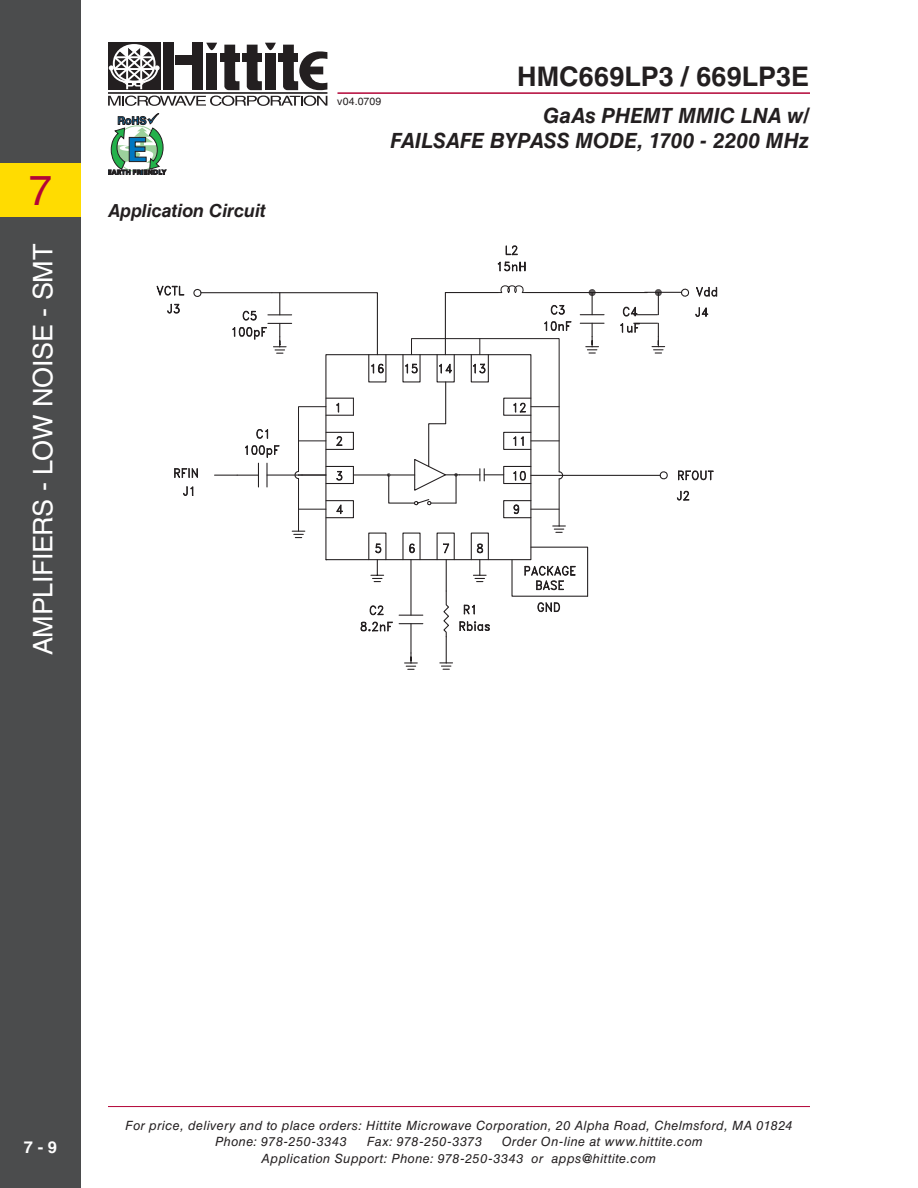
<style>
.page{position:relative;width:918px;height:1188px;background:#fff}
.page>*{position:absolute;margin:0;border:0;box-sizing:border-box;transform-origin:0 0}
.t1{font:42px "Helvetica LT Std";color:#b30437}
.t2{font:27px "Helvetica LT Std";letter-spacing:-.015em;color:#fff}
.t3{font:700 27px "Helvetica LT Std";letter-spacing:.005em;color:#231f20}
.t4{font:italic 700 21px/25.2px "Helvetica LT Std";color:#231f20;text-align:right}
.t5{font:italic 700 18px "Helvetica LT Std";letter-spacing:-.005em;color:#231f20}
.t6{font:700 16.5px "Helvetica LT Std";color:#fff}
.t7{font:italic 12.75px/16.5px "Helvetica LT Std";letter-spacing:.035em;color:#231f20}
.t8{font:10.5px "Helvetica LT Std";letter-spacing:.025em;color:#231f20}
</style>
<div class="page">
<hr style="left:108px;top:1106px;width:702px;height:1px;background:#b30437">
<hr style="left:338px;top:92px;width:472px;height:2px;background:#b30437">
<div style="left:108px;top:43px;width:52px;height:47px;background:#231f20"></div>
<hr style="left:126px;top:46px;width:2px;height:43px;background:#fff">
<hr style="left:140px;top:46px;width:2px;height:43px;background:#fff">
<svg style="left:109px;top:44px;width:50px;height:43px"></svg>
<hr style="left:108px;top:92px;width:219px;height:2px;background:#231f20">
<div style="left:192px;top:43px;width:11px;height:47px;background:#231f20"></div>
<div style="left:163px;top:43px;width:11px;height:47px;background:#231f20"></div>
<div style="left:176px;top:55px;width:18px;height:9px;background:#231f20"></div>
<svg style="left:206px;top:43px;width:11px;height:7px"></svg>
<div style="left:206px;top:53px;width:11px;height:37px;background:#231f20"></div>
<svg style="left:224px;top:45px;width:15px;height:45px"></svg>
<svg style="left:108px;top:96px;width:219px;height:10px"></svg>
<div style="left:220px;top:53px;width:19px;height:9px;background:#231f20"></div>
<svg style="left:247px;top:43px;width:29px;height:47px"></svg>
<div style="left:242px;top:53px;width:20px;height:9px;background:#231f20"></div>
<svg style="left:283px;top:45px;width:44px;height:45px"></svg>
<div style="left:279px;top:53px;width:19px;height:9px;background:#231f20"></div>
<svg style="left:108px;top:113px;width:58px;height:62px"></svg>
<div style="left:0;top:0;width:81px;height:1188px;background:#4b4c4d"></div>
<div style="left:0;top:163px;width:81px;height:54px;background:#ffdc01"></div>
<div style="left:326px;top:500px;width:28px;height:18px;border:1px solid #231f20"></div>
<div style="left:368px;top:533px;width:18px;height:27px;border:1px solid #231f20"></div>
<div style="left:437px;top:533px;width:18px;height:27px;border:1px solid #231f20"></div>
<div style="left:471px;top:533px;width:18px;height:27px;border:1px solid #231f20"></div>
<div style="left:503px;top:500px;width:28px;height:18px;border:1px solid #231f20"></div>
<svg style="left:409px;top:543px;width:6px;height:11px"></svg>
<svg style="left:443px;top:543px;width:7px;height:11px"></svg>
<svg style="left:476px;top:543px;width:8px;height:11px"></svg>
<svg style="left:511px;top:546px;width:78px;height:67px"></svg>
<svg style="left:174px;top:468px;width:24px;height:28px"></svg>
<svg style="left:399px;top:623px;width:24px;height:1px"></svg>
<svg style="left:399px;top:615px;width:24px;height:1px"></svg>
<hr style="left:410px;top:560px;width:2px;height:55px;background:#231f20">
<hr style="left:410px;top:624px;width:2px;height:29px;background:#231f20">
<svg style="left:405px;top:653px;width:12px;height:17px"></svg>
<svg style="left:360px;top:605px;width:33px;height:27px"></svg>
<svg style="left:440px;top:590px;width:13px;height:80px"></svg>
<svg style="left:459px;top:604px;width:31px;height:27px"></svg>
<hr style="left:446px;top:560px;width:1px;height:31px;background:#231f20">
<svg style="left:678px;top:470px;width:36px;height:11px"></svg>
<svg style="left:659px;top:471px;width:9px;height:9px"></svg>
<svg style="left:676px;top:490px;width:14px;height:11px"></svg>
<hr style="left:531px;top:475px;width:129px;height:1px;background:#231f20">
<hr style="left:559px;top:292px;width:88px;height:1px;background:#231f20">
<svg style="left:580px;top:289px;width:24px;height:26px"></svg>
<svg style="left:619px;top:289px;width:46px;height:65px"></svg>
<svg style="left:680px;top:286px;width:38px;height:11px"></svg>
<svg style="left:695px;top:307px;width:14px;height:10px"></svg>
<hr style="left:645px;top:292px;width:37px;height:1px;background:#231f20">
<svg style="left:580px;top:323px;width:24px;height:31px"></svg>
<svg style="left:156px;top:285px;width:29px;height:11px"></svg>
<svg style="left:193px;top:288px;width:9px;height:9px"></svg>
<hr style="left:201px;top:292px;width:71px;height:1px;background:#231f20">
<svg style="left:167px;top:303px;width:13px;height:11px"></svg>
<svg style="left:497px;top:245px;width:29px;height:27px"></svg>
<hr style="left:298px;top:479px;width:1px;height:52px;background:#231f20">
<svg style="left:292px;top:531px;width:13px;height:7px"></svg>
<hr style="left:559px;top:479px;width:1px;height:47px;background:#231f20">
<svg style="left:553px;top:525px;width:12px;height:8px"></svg>
<svg style="left:473px;top:560px;width:13px;height:22px"></svg>
<svg style="left:371px;top:544px;width:13px;height:38px"></svg>
<svg style="left:215px;top:285px;width:357px;height:230px"></svg>
<h1 class="t1" style="left:29px;top:166px;width:25px">7</h1>
<h2 class="t2" style="left:27px;top:655px;width:413px;rotate:-90deg">Amplifiers - Low Noise - SMT</h2>
<h3 class="t5" style="left:108px;top:200px;width:159px">Application Circuit</h3>
<p class="t8" style="left:337px;top:95px;width:46px">v04.0709</p>
<h2 class="t3" style="left:517px;top:60px;width:294px">HMC669LP3 / 669LP3E</h2>
<h3 class="t4" style="left:390px;top:103px;width:420px">GaAs PHEMT MMIC LNA w/<br>FAILSAFE BYPASS MODE, 1700 - 2200 MHz</h3>
<p class="t6" style="left:24px;top:1138px;width:35px">7 - 9</p>
<p class="t7" style="left:215px;top:1117px;width:579px;text-indent:-90px">For price, delivery and to place orders: Hittite Microwave Corporation, 20 Alpha Road, Chelmsford, MA 01824<br>Phone: 978-250-3343</p>
<p class="t7" style="left:262px;top:1133px;width:443px;text-indent:240px">Order On-line at www.hittite.com<br>Application Support: Phone: 978-250-3343 or apps@hittite.com</p>
<p class="t7" style="left:367px;top:1133px;width:117px">Fax: 978-250-3373</p>
</div>
